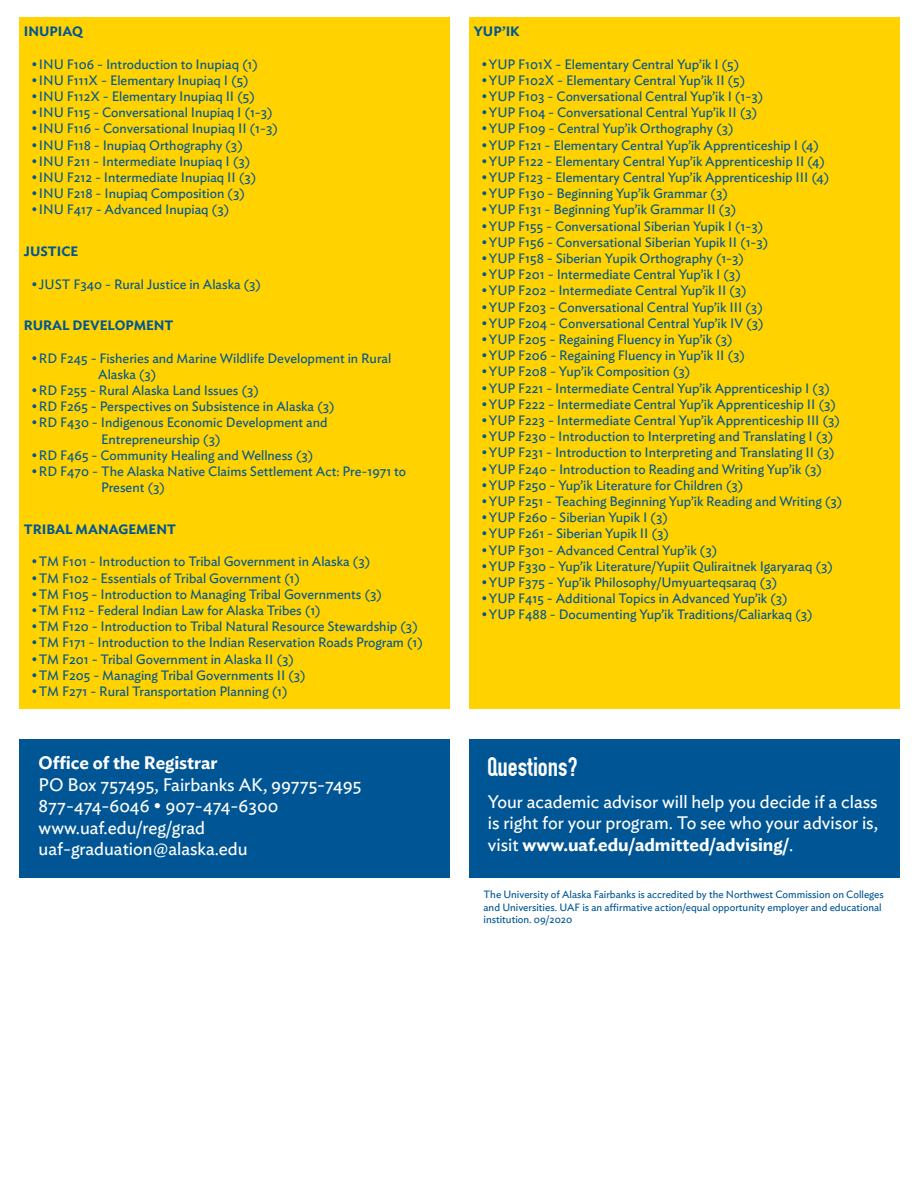
<style>
.page{position:relative;width:918px;height:1188px;background:#fff}
.page>*{position:absolute;margin:0;border:0;box-sizing:border-box;transform-origin:0 0}
.t1{font:27px "OSP DIN";color:#fff}
.t2{font:18px/21.6px "Ideal Sans";color:#fff}
.t3{font:600 18px "Ideal Sans";color:#fff}
.t4{font:13.5px/16.2px "Ideal Sans";color:#005695}
.t5{font:600 13.5px "Ideal Sans";color:#005695}
.t6{font:10.5px/12.6px "Ideal Sans";color:#005695}
.s1{font-weight:600}
</style>
<div class="page">
<div style="left:469px;top:739px;width:430px;height:139px;background:#005695"></div>
<div style="left:19px;top:739px;width:430px;height:139px;background:#005695"></div>
<div style="left:19px;top:18px;width:430px;height:691px;background:#ffd200"></div>
<div style="left:469px;top:18px;width:430px;height:691px;background:#ffd200"></div>
<p class="t5" style="left:24px;top:21px;width:61px">INUPIAQ</p>
<p class="t4" style="left:31px;top:55px;width:228px">•INU F106 - Introduction to Inupiaq (1)</p>
<p class="t4" style="left:31px;top:71px;width:219px">•INU F111X - Elementary Inupiaq I (5)</p>
<p class="t4" style="left:31px;top:87px;width:225px">•INU F112X - Elementary Inupiaq II (5)</p>
<p class="t4" style="left:31px;top:103px;width:243px">•INU F115 - Conversational Inupiaq I (1-3)</p>
<p class="t4" style="left:31px;top:120px;width:248px">•INU F116 - Conversational Inupiaq II (1-3)</p>
<p class="t4" style="left:31px;top:136px;width:213px">•INU F118 - Inupiaq Orthography (3)</p>
<p class="t4" style="left:31px;top:152px;width:221px">•INU F211 - Intermediate Inupiaq I (3)</p>
<p class="t4" style="left:31px;top:168px;width:227px">•INU F212 - Intermediate Inupiaq II (3)</p>
<p class="t4" style="left:31px;top:184px;width:215px">•INU F218 - Inupiaq Composition (3)</p>
<p class="t4" style="left:31px;top:201px;width:200px">•INU F417 - Advanced Inupiaq (3)</p>
<p class="t5" style="left:24px;top:241px;width:56px">JUSTICE</p>
<p class="t4" style="left:31px;top:275px;width:231px">•JUST F340 - Rural Justice in Alaska (3)</p>
<p class="t5" style="left:24px;top:315px;width:151px">RURAL DEVELOPMENT</p>
<p class="t4" style="left:98px;top:349px;width:295px;text-indent:-67px">•RD F245 - Fisheries and Marine Wildlife Development in Rural<br>Alaska (3)</p>
<p class="t4" style="left:31px;top:381px;width:229px">•RD F255 - Rural Alaska Land Issues (3)</p>
<p class="t4" style="left:31px;top:397px;width:305px">•RD F265 - Perspectives on Subsistence in Alaska (3)</p>
<p class="t4" style="left:101px;top:414px;width:228px;text-indent:-70px">•RD F430 - Indigenous Economic Development and<br>Entrepreneurship (3)</p>
<p class="t4" style="left:31px;top:446px;width:284px">•RD F465 - Community Healing and Wellness (3)</p>
<p class="t4" style="left:101px;top:462px;width:307px;text-indent:-70px">•RD F470 - The Alaska Native Claims Settlement Act: Pre-1971 to<br>Present (3)</p>
<p class="t5" style="left:24px;top:519px;width:154px">TRIBAL MANAGEMENT</p>
<p class="t4" style="left:31px;top:553px;width:340px">•TM F101 - Introduction to Tribal Government in Alaska (3)</p>
<p class="t4" style="left:31px;top:569px;width:270px">•TM F102 - Essentials of Tribal Government (1)</p>
<p class="t4" style="left:31px;top:585px;width:352px">•TM F105 - Introduction to Managing Tribal Governments (3)</p>
<p class="t4" style="left:31px;top:601px;width:291px">•TM F112 - Federal Indian Law for Alaska Tribes (1)</p>
<p class="t4" style="left:31px;top:617px;width:388px">•TM F120 - Introduction to Tribal Natural Resource Stewardship (3)</p>
<p class="t4" style="left:31px;top:634px;width:393px">•TM F171 - Introduction to the Indian Reservation Roads Program (1)</p>
<p class="t4" style="left:31px;top:650px;width:264px">•TM F201 - Tribal Government in Alaska II (3)</p>
<p class="t4" style="left:31px;top:666px;width:276px">•TM F205 - Managing Tribal Governments II (3)</p>
<p class="t4" style="left:31px;top:682px;width:258px">•TM F271 - Rural Transportation Planning (1)</p>
<h2 class="t3" style="left:39px;top:749px;width:180px">Office of the Registrar</h2>
<h2 class="t2" style="left:39px;top:772px;width:325px">PO Box 757495, Fairbanks AK, 99775-7495<br>877-474-6046 • 907-474-6300 www.uaf.edu/reg/grad uaf-graduation@alaska.edu</h2>
<p class="t5" style="left:474px;top:21px;width:47px">YUP’IK</p>
<p class="t4" style="left:481px;top:55px;width:260px">•YUP F101X - Elementary Central Yup’ik I (5)</p>
<p class="t4" style="left:481px;top:71px;width:266px">•YUP F102X - Elementary Central Yup’ik II (5)</p>
<p class="t4" style="left:481px;top:87px;width:283px">•YUP F103 - Conversational Central Yup’ik I (1-3)</p>
<p class="t4" style="left:481px;top:103px;width:278px">•YUP F104 - Conversational Central Yup’ik II (3)</p>
<p class="t4" style="left:481px;top:120px;width:254px">•YUP F109 - Central Yup’ik Orthography (3)</p>
<p class="t4" style="left:481px;top:136px;width:339px">•YUP F121 - Elementary Central Yup’ik Apprenticeship I (4)</p>
<p class="t4" style="left:481px;top:152px;width:345px">•YUP F122 - Elementary Central Yup’ik Apprenticeship II (4)</p>
<p class="t4" style="left:481px;top:168px;width:349px">•YUP F123 - Elementary Central Yup’ik Apprenticeship III (4)</p>
<p class="t4" style="left:481px;top:184px;width:248px">•YUP F130 - Beginning Yup’ik Grammar (3)</p>
<p class="t4" style="left:481px;top:201px;width:256px">•YUP F131 - Beginning Yup’ik Grammar II (3)</p>
<p class="t4" style="left:481px;top:217px;width:284px">•YUP F155 - Conversational Siberian Yupik I (1-3)</p>
<p class="t4" style="left:481px;top:233px;width:289px">•YUP F156 - Conversational Siberian Yupik II (1-3)</p>
<p class="t4" style="left:481px;top:249px;width:264px">•YUP F158 - Siberian Yupik Orthography (1-3)</p>
<p class="t4" style="left:481px;top:265px;width:261px">•YUP F201 - Intermediate Central Yup’ik I (3)</p>
<p class="t4" style="left:481px;top:282px;width:267px">•YUP F202 - Intermediate Central Yup’ik II (3)</p>
<p class="t4" style="left:481px;top:298px;width:283px">•YUP F203 - Conversational Central Yup’ik III (3)</p>
<p class="t4" style="left:481px;top:314px;width:284px">•YUP F204 - Conversational Central Yup’ik IV (3)</p>
<p class="t4" style="left:481px;top:330px;width:253px">•YUP F205 - Regaining Fluency in Yup’ik (3)</p>
<p class="t4" style="left:481px;top:346px;width:265px">•YUP F206 - Regaining Fluency in Yup’ik II (3)</p>
<p class="t4" style="left:481px;top:363px;width:211px">•YUP F208 - Yup’ik Composition (3)</p>
<p class="t4" style="left:481px;top:379px;width:350px">•YUP F221 - Intermediate Central Yup’ik Apprenticeship I (3)</p>
<p class="t4" style="left:481px;top:395px;width:356px">•YUP F222 - Intermediate Central Yup’ik Apprenticeship II (3)</p>
<p class="t4" style="left:481px;top:411px;width:360px">•YUP F223 - Intermediate Central Yup’ik Apprenticeship III (3)</p>
<p class="t4" style="left:481px;top:427px;width:354px">•YUP F230 - Introduction to Interpreting and Translating I (3)</p>
<p class="t4" style="left:481px;top:444px;width:355px">•YUP F231 - Introduction to Interpreting and Translating II (3)</p>
<p class="t4" style="left:481px;top:460px;width:342px">•YUP F240 - Introduction to Reading and Writing Yup’ik (3)</p>
<p class="t4" style="left:481px;top:476px;width:264px">•YUP F250 - Yup’ik Literature for Children (3)</p>
<p class="t4" style="left:481px;top:492px;width:362px">•YUP F251 - Teaching Beginning Yup’ik Reading and Writing (3)</p>
<p class="t4" style="left:481px;top:508px;width:188px">•YUP F260 - Siberian Yupik I (3)</p>
<p class="t4" style="left:481px;top:525px;width:189px">•YUP F261 - Siberian Yupik II (3)</p>
<p class="t4" style="left:481px;top:541px;width:237px">•YUP F301 - Advanced Central Yup’ik (3)</p>
<p class="t4" style="left:481px;top:557px;width:353px">•YUP F330 - Yup’ik Literature/Yupiit Quliraitnek Igaryaraq (3)</p>
<p class="t4" style="left:481px;top:573px;width:297px">•YUP F375 - Yup’ik Philosophy/Umyuarteqsaraq (3)</p>
<p class="t4" style="left:481px;top:589px;width:308px">•YUP F415 - Additional Topics in Advanced Yup’ik (3)</p>
<p class="t4" style="left:481px;top:606px;width:333px">•YUP F488 - Documenting Yup’ik Traditions/Caliarkaq (3)</p>
<h1 class="t1" style="left:487px;top:753px;width:92px">Questions?</h1>
<h2 class="t2" style="left:488px;top:789px;width:392px;text-align:justify">Your academic advisor will help you decide if a class is right for your program. To see who your advisor is, visit <span class="s1">www.uaf.edu/admitted/advising/</span>.</h2>
<p class="t6" style="left:484px;top:887px;width:402px">The University of Alaska Fairbanks is accredited by the Northwest Commission on Colleges and Universities. UAF is an affirmative action/equal opportunity employer and educational institution. 09/2020</p>
</div>
